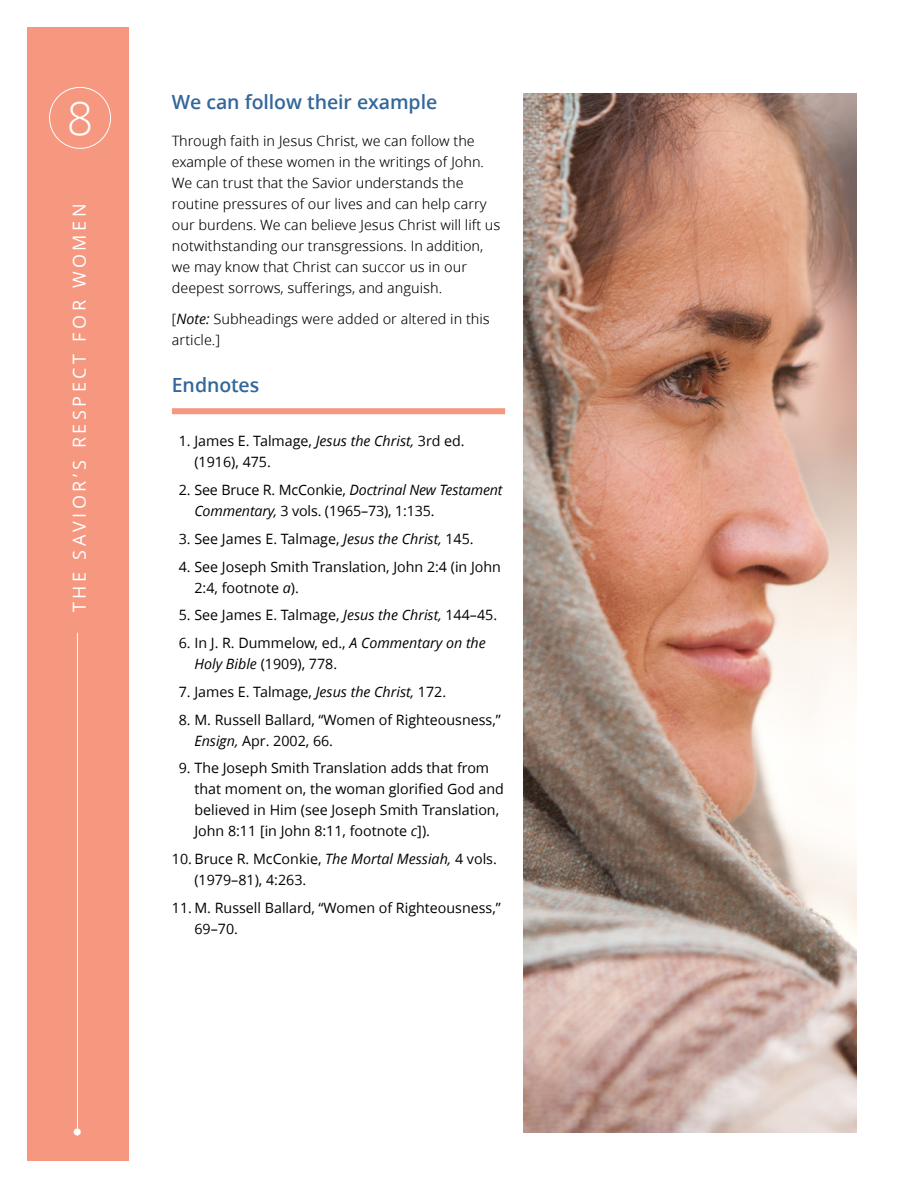
<style>
.page{position:relative;width:918px;height:1188px;background:#fff}
.page>*{position:absolute;margin:0;border:0;box-sizing:border-box;transform-origin:0 0}
.t1{font:300 46.5px "Zoramlds Lat";color:#fff}
.TOPIC-2_title{font:600 19.5px "Zoramlds Lat";letter-spacing:-.005em;color:#33679a}
.NOTE_title{font:600 19.5px "Zoramlds Lat";letter-spacing:-.005em;color:#33679a}
.t2{font:300 19.5px "Helveticalds Lat";color:#fff}
.t3{font:18px "Zoramlds Lat";letter-spacing:.2em;color:#fff}
.NOTEnmbr_para_label{font:14.25px/21px "Zoramlds Lat";color:#000}
.TOPIC-2_para_first{font:14.25px/21px "Zoramlds Lat";color:#000}
.TOPIC-2_para{font:14.25px/21px "Zoramlds Lat";color:#000}
.NOTEnmbr_para_firstL{font:14.25px/21px "Zoramlds Lat";color:#000}
.NOTEnmbr_para_lastLa{font:14.25px/21px "Zoramlds Lat";color:#000}
.s1{font-style:italic}
</style>
<div class="page">
<div style="left:27px;top:27px;width:101px;height:1134px;background:#f69780"></div>
<hr style="left:77px;top:185px;width:1px;height:951px;background:#fff">
<div style="left:71px;top:178px;width:15px;height:455px;background:#f69780"></div>
<div style="left:49px;top:87px;width:62px;height:62px;border:1px solid #fff;border-radius:50%"></div>
<div style="left:172px;top:408px;width:333px;height:6px;background:#f69780"></div>
<img style="left:523px;top:94px;width:333px;height:1038px">
<h1 class="t1" style="left:67px;top:84px;width:28px">8</h1>
<p class="TOPIC-2_title" style="left:172px;top:87px;width:267px">We can follow their example</p>
<p class="TOPIC-2_para_first" style="left:172px;top:131px;width:330px">Through faith in Jesus Christ, we can follow the example of these women in the writings of John.<br>We can trust that the Savior understands the routine pressures of our lives and can help carry our burdens. We can believe Jesus Christ will lift us notwithstanding our transgressions. In addition, we may know that Christ can succor us in our deepest sorrows, sufferings, and anguish.</p>
<p class="TOPIC-2_para" style="left:172px;top:309px;width:319px">[<span class="s1">Note:</span> Subheadings were added or altered in this article.]</p>
<p class="NOTE_title" style="left:172px;top:370px;width:89px">Endnotes</p>
<p class="t3" style="left:66px;top:612px;width:410px;rotate:-90deg">THE SAVIOR’S RESPECT FOR WOMEN</p>
<p class="NOTEnmbr_para_firstL" style="left:194px;top:431px;width:272px;text-indent:-16px">1. James E. Talmage, <span class="s1">Jesus the Christ,</span> 3rd ed. (1916), 475.</p>
<p class="NOTEnmbr_para_label" style="left:194px;top:480px;width:310px;text-indent:-16px">2. See Bruce R. McConkie, <span class="s1">Doctrinal New Testament<br>Commentary,</span> 3 vols. (1965–73), 1:135.</p>
<p class="NOTEnmbr_para_label" style="left:179px;top:528px;width:296px">3. See James E. Talmage, <span class="s1">Jesus the Christ,</span> 145.</p>
<p class="NOTEnmbr_para_label" style="left:194px;top:556px;width:308px;text-indent:-16px">4. See Joseph Smith Translation, John 2:4 (in John<br>2:4, footnote <span class="s1">a</span>).</p>
<p class="NOTEnmbr_para_label" style="left:179px;top:605px;width:320px">5. See James E. Talmage, <span class="s1">Jesus the Christ,</span> 144–45.</p>
<p class="NOTEnmbr_para_label" style="left:194px;top:633px;width:293px;text-indent:-16px">6. In J. R. Dummelow, ed., <span class="s1">A Commentary on the<br>Holy Bible</span> (1909), 778.</p>
<p class="NOTEnmbr_para_label" style="left:179px;top:681px;width:269px">7. James E. Talmage, <span class="s1">Jesus the Christ,</span> 172.</p>
<p class="NOTEnmbr_para_label" style="left:194px;top:709px;width:308px;text-indent:-16px">8. M. Russell Ballard, “Women of Righteousness,”<br><span class="s1">Ensign,</span> Apr. 2002, 66.</p>
<p class="NOTEnmbr_para_label" style="left:194px;top:758px;width:311px;text-indent:-16px">9. The Joseph Smith Translation adds that from that moment on, the woman glorified God and believed in Him (see Joseph Smith Translation, John 8:11 [in John 8:11, footnote <span class="s1">c</span>]).</p>
<p class="NOTEnmbr_para_label" style="left:194px;top:849px;width:304px;text-indent:-22px">10. Bruce R. McConkie, <span class="s1">The Mortal Messiah,</span> 4 vols. (1979–81), 4:263.</p>
<p class="NOTEnmbr_para_lastLa" style="left:194px;top:897px;width:308px;text-indent:-22px">11. M. Russell Ballard, “Women of Righteousness,”<br>69–70.</p>
<h2 class="t2" style="left:73px;top:1117px;width:11px">•</h2>
</div>
